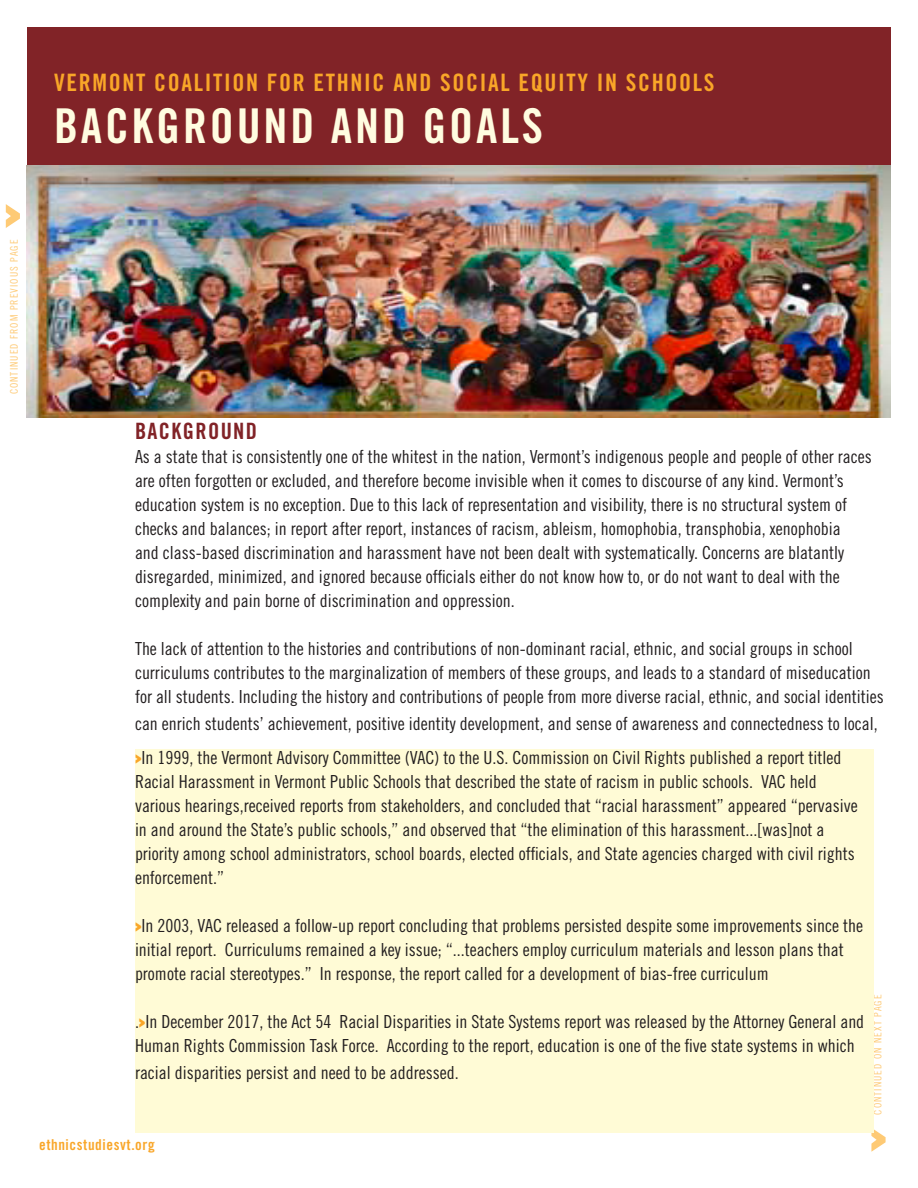
<style>
.page{position:relative;width:918px;height:1188px;background:#fff}
.page>*{position:absolute;margin:0;border:0;box-sizing:border-box;transform-origin:0 0}
.t1{font:48px "Trade Gothic Bold Cond Twenty";letter-spacing:.06em;color:#fffce0}
.t2{font:24px "Trade Gothic Bold Cond Twenty";letter-spacing:.07em;color:#f9a628}
.t3{font:22.5px "Trade Gothic Bold Cond Twenty";letter-spacing:.06em;color:#812327}
.t4{font:18px/24px "Trade Gothic Cond Eighteen";color:#231f20}
.t5{font:15px "Trade Gothic Bold Cond Twenty";letter-spacing:.04em;color:#f9a628}
.t6{font:10.5px "Trade Gothic Cond Eighteen";letter-spacing:.1em;color:#feca75}
.s1{font-family:"Apex Sans Extra Bold ST";color:#f9a628}
</style>
<div class="page">
<div style="left:27px;top:27px;width:864px;height:138px;background:#812327"></div>
<svg style="left:871px;top:1128px;width:15px;height:24px"></svg>
<svg style="left:6px;top:204px;width:14px;height:24px"></svg>
<div style="left:135px;top:750px;width:738px;height:383px;background:#fffbd6"></div>
<img style="left:27px;top:165px;width:864px;height:252px">
<p class="t2" style="left:54px;top:68px;width:662px">VERMONT COALITION FOR ETHNIC AND SOCIAL EQUITY IN SCHOOLS</p>
<p class="t1" style="left:54px;top:96px;width:491px">BACKGROUND AND GOALS</p>
<p class="t6" style="left:8px;top:394px;width:156px;rotate:-90deg">CONTINUED FROM PREVIOUS PAGE</p>
<p class="t3" style="left:135px;top:417px;width:124px">BACKGROUND</p>
<p class="t4" style="left:135px;top:444px;width:738px">As a state that is consistently one of the whitest in the nation, Vermont’s indigenous people and people of other races are often forgotten or excluded, and therefore become invisible when it comes to discourse of any kind. Vermont’s education system is no exception. Due to this lack of representation and visibility, there is no structural system of checks and balances; in report after report, instances of racism, ableism, homophobia, transphobia, xenophobia<br>and class-based discrimination and harassment have not been dealt with systematically. Concerns are blatantly disregarded, minimized, and ignored because officials either do not know how to, or do not want to deal with the complexity and pain borne of discrimination and oppression.</p>
<p class="t4" style="left:135px;top:636px;width:750px">The lack of attention to the histories and contributions of non-dominant racial, ethnic, and social groups in school curriculums contributes to the marginalization of members of these groups, and leads to a standard of miseducation for all students. Including the history and contributions of people from more diverse racial, ethnic, and social identities</p>
<p class="t4" style="left:135px;top:711px;width:744px">can enrich students’ achievement, positive identity development, and sense of awareness and connectedness to local,</p>
<p class="t4" style="left:135px;top:745px;width:724px"><span class="s1">&gt;</span>In 1999, the Vermont Advisory Committee (VAC) to the U.S. Commission on Civil Rights published a report titled Racial Harassment in Vermont Public Schools that described the state of racism in public schools. VAC held various hearings,received reports from stakeholders, and concluded that “racial harassment” appeared “pervasive in and around the State’s public schools,” and observed that “the elimination of this harassment...[was]not a priority among school administrators, school boards, elected officials, and State agencies charged with civil rights enforcement.”</p>
<p class="t4" style="left:135px;top:913px;width:730px"><span class="s1">&gt;</span>In 2003, VAC released a follow-up report concluding that problems persisted despite some improvements since the initial report. Curriculums remained a key issue; “...teachers employ curriculum materials and lesson plans that promote racial stereotypes.” In response, the report called for a development of bias-free curriculum</p>
<p class="t4" style="left:135px;top:1009px;width:731px">.<span class="s1">&gt;</span>In December 2017, the Act 54 Racial Disparities in State Systems report was released by the Attorney General and<br>Human Rights Commission Task Force. According to the report, education is one of the five state systems in which</p>
<p class="t4" style="left:135px;top:1060px;width:325px">racial disparities persist and need to be addressed.</p>
<p class="t5" style="left:39px;top:1136px;width:117px">ethnicstudiesvt.org</p>
<p class="t6" style="left:871px;top:1115px;width:121px;rotate:-90deg">CONTINUED ON NEXT PAGE</p>
</div>
